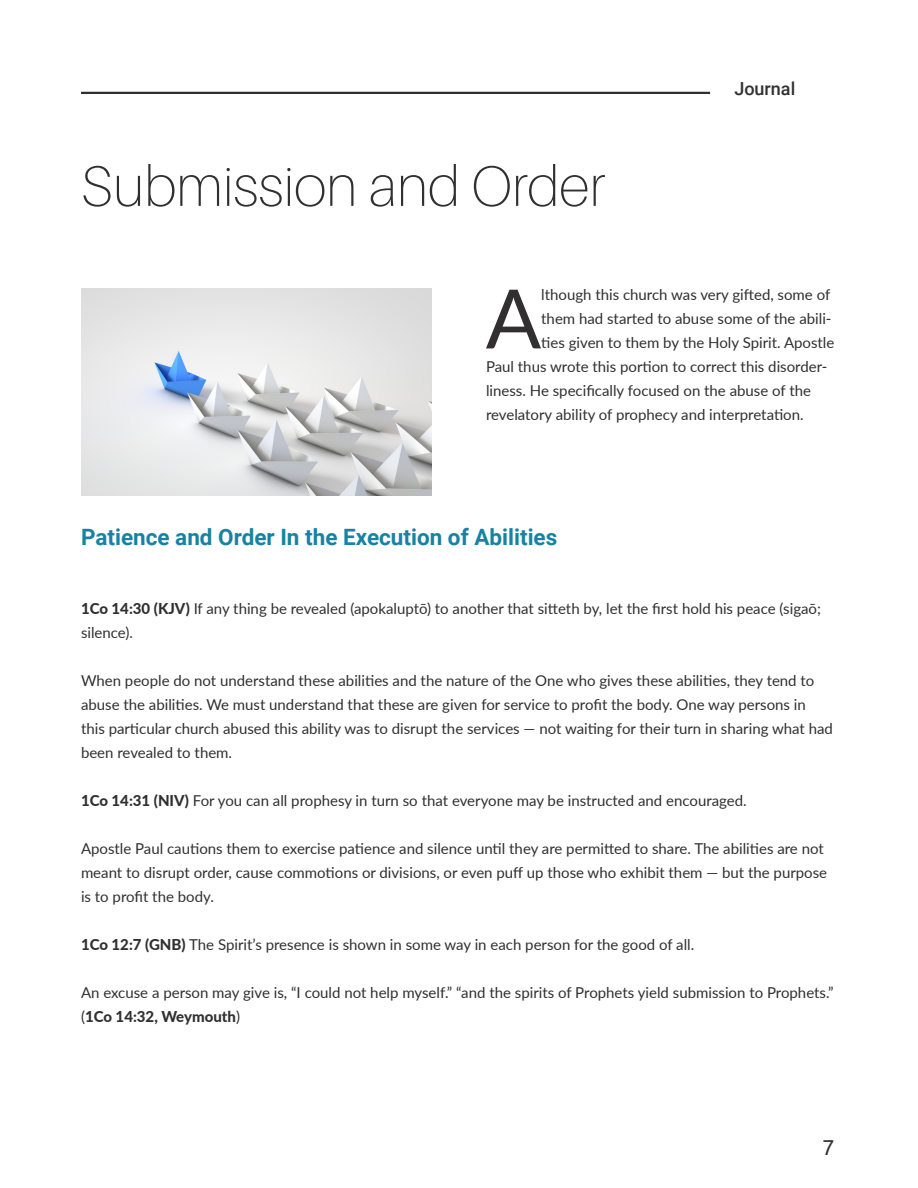
<style>
.page{position:relative;width:918px;height:1188px;background:#fff}
.page>*{position:absolute;margin:0;border:0;box-sizing:border-box;transform-origin:0 0}
.Align_Left_10pt_Size{font:82.05px "Lato";color:#312f30}
.Align_Left_38pt_Size{font:100 57px "Aileron";color:#312f30}
.Align_Left_15pt_Size{font:700 22.5px "Roboto";color:#1782a2}
.t1{font:22.5px "Acumin Variable Concept";color:#312f30}
.t2{font:500 18px "Roboto";color:#312f30}
.Align_Left_10pt_Size-2{font:15px/24px "Lato";color:#312f30}
.s1{font-weight:800}
</style>
<div class="page">
<img style="left:81px;top:288px;width:351px;height:207px">
<hr style="left:81px;top:92px;width:629px;height:2px;background:#312f30">
<p class="Align_Left_38pt_Size" style="left:81px;top:155px;width:526px">Submission and Order</p>
<p class="t2" style="left:734px;top:75px;width:62px">Journal</p>
<p class="Align_Left_10pt_Size" style="left:486px;top:260px;width:57px">A</p>
<p class="Align_Left_10pt_Size-2" style="left:541px;top:282px;width:291px">lthough this church was very gifted, some of</p>
<p class="Align_Left_10pt_Size-2" style="left:541px;top:306px;width:292px">them had started to abuse some of the abili-</p>
<p class="Align_Left_10pt_Size-2" style="left:541px;top:330px;width:295px">ties given to them by the Holy Spirit. Apostle</p>
<p class="Align_Left_10pt_Size-2" style="left:486px;top:354px;width:343px">Paul thus wrote this portion to correct this disorder-</p>
<p class="Align_Left_10pt_Size-2" style="left:486px;top:378px;width:327px">liness. He specifically focused on the abuse of the</p>
<p class="Align_Left_10pt_Size-2" style="left:486px;top:402px;width:319px">revelatory ability of prophecy and interpretation.</p>
<p class="Align_Left_15pt_Size" style="left:81px;top:521px;width:478px">Patience and Order In the Execution of Abilities</p>
<p class="Align_Left_10pt_Size-2" style="left:81px;top:596px;width:742px"><span class="s1">1Co 14:30 (KJV)</span> If any thing be revealed (apokaluptō) to another that sitteth by, let the first hold his peace (sigaō; silence).</p>
<p class="Align_Left_10pt_Size-2" style="left:81px;top:668px;width:753px">When people do not understand these abilities and the nature of the One who gives these abilities, they tend to abuse the abilities. We must understand that these are given for service to profit the body. One way persons in this particular church abused this ability was to disrupt the services — not waiting for their turn in sharing what had been revealed to them.</p>
<p class="Align_Left_10pt_Size-2" style="left:81px;top:788px;width:667px"><span class="s1">1Co 14:31 (NIV)</span> For you can all prophesy in turn so that everyone may be instructed and encouraged.</p>
<p class="Align_Left_10pt_Size-2" style="left:81px;top:836px;width:748px">Apostle Paul cautions them to exercise patience and silence until they are permitted to share. The abilities are not meant to disrupt order, cause commotions or divisions, or even puff up those who exhibit them — but the purpose is to profit the body.</p>
<p class="Align_Left_10pt_Size-2" style="left:81px;top:932px;width:615px"><span class="s1">1Co 12:7 (GNB)</span> The Spirit’s presence is shown in some way in each person for the good of all.</p>
<p class="Align_Left_10pt_Size-2" style="left:81px;top:980px;width:754px">An excuse a person may give is, “I could not help myself.” “and the spirits of Prophets yield submission to Prophets.” (<span class="s1">1Co 14:32, Weymouth</span>)</p>
<h3 class="t1" style="left:823px;top:1132px;width:12px">7</h3>
</div>
